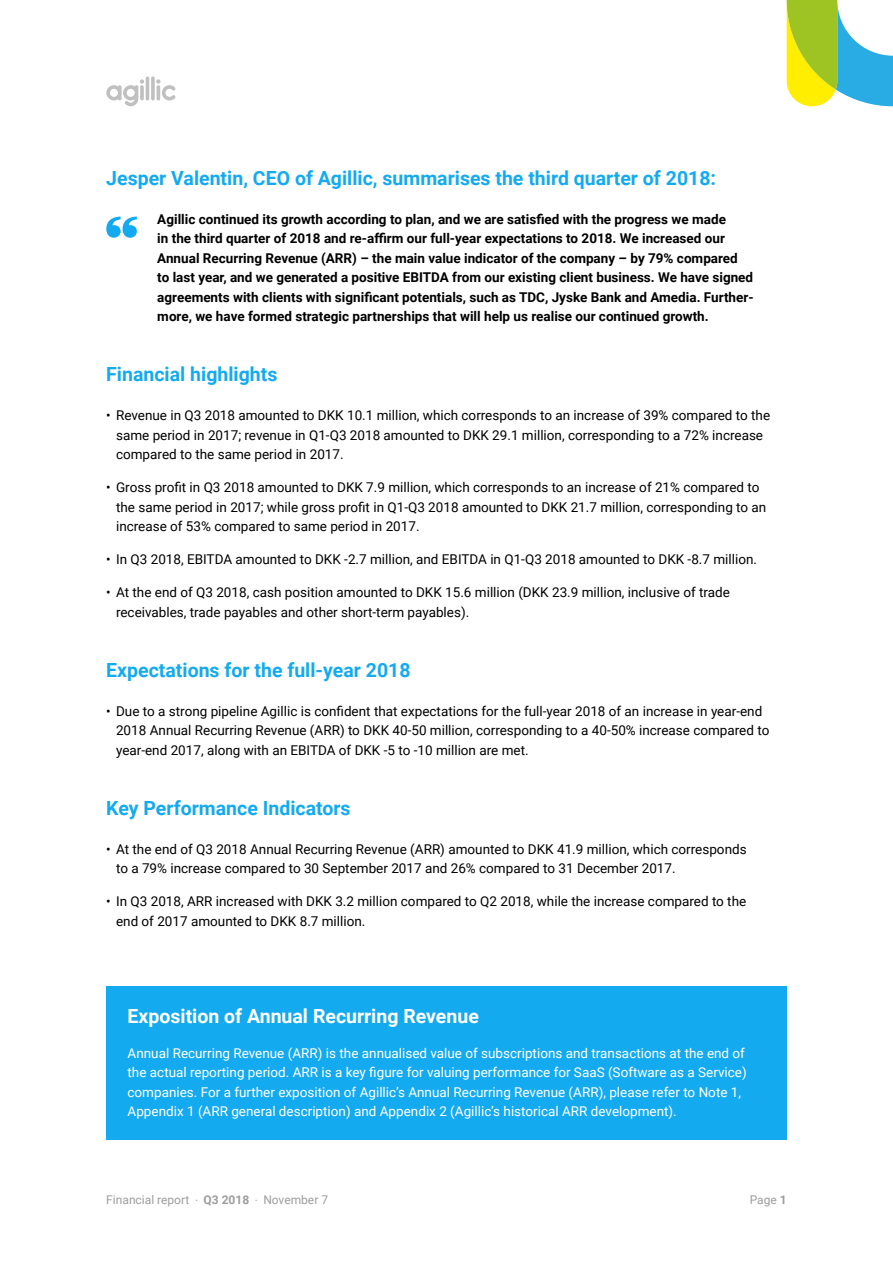
<style>
.page{position:relative;width:893px;height:1263px;background:#fff}
.page>*{position:absolute;margin:0;border:0;box-sizing:border-box;transform-origin:0 0}
.Rubrik{font:700 19.5px "Roboto";color:#14aaf0}
.Rubrik-2{font:700 19.5px "Roboto";color:#fff}
.t1{font:13.5px/19.5px "Roboto";color:#000}
.Rubrik2{font:700 13.5px/19.5px "Roboto";color:#000}
.Brødtekst{font:13.5px/19.5px "Roboto";color:#fff}
.t2{font:12px "Roboto";color:#9d9d9c}
.s1{font-weight:700}
</style>
<div class="page">
<hr style="left:146px;top:76px;width:3px;height:24px;background:#000;border-radius:2px">
<svg style="left:151px;top:76px;width:4px;height:24px"></svg>
<svg style="left:156px;top:79px;width:19px;height:21px"></svg>
<svg style="left:106px;top:79px;width:38px;height:27px"></svg>
<svg style="left:787px;top:0;width:106px;height:106px"></svg>
<div style="left:106px;top:986px;width:681px;height:154px;background:#14aaf0"></div>
<svg style="left:106px;top:217px;width:31px;height:21px"></svg>
<p class="Rubrik" style="left:106px;top:164px;width:611px">Jesper Valentin, CEO of Agillic, summarises the third quarter of 2018:</p>
<p class="Rubrik2" style="left:157px;top:209px;width:598px">Agillic continued its growth according to plan, and we are satisfied with the progress we made<br>in the third quarter of 2018 and re-affirm our full-year expectations to 2018. We increased our Annual Recurring Revenue (ARR) – the main value indicator of the company – by 79% compared<br>to last year, and we generated a positive EBITDA from our existing client business. We have signed agreements with clients with significant potentials, such as TDC, Jyske Bank and Amedia. Further&shy;more, we have formed strategic partnerships that will help us realise our continued growth.</p>
<p class="Rubrik" style="left:106px;top:361px;width:173px">Financial highlights</p>
<p class="t1" style="left:116px;top:405px;width:656px;text-indent:-10px">• Revenue in Q3 2018 amounted to DKK 10.1 million, which corresponds to an increase of 39% compared to the same period in 2017; revenue in Q1-Q3 2018 amounted to DKK 29.1 million, corresponding to a 72% increase compared to the same period in 2017.</p>
<p class="t1" style="left:116px;top:477px;width:652px;text-indent:-10px">• Gross profit in Q3 2018 amounted to DKK 7.9 million, which corresponds to an increase of 21% compared to the same period in 2017; while gross profit in Q1-Q3 2018 amounted to DKK 21.7 million, corresponding to an increase of 53% compared to same period in 2017.</p>
<p class="t1" style="left:106px;top:549px;width:652px">• In Q3 2018, EBITDA amounted to DKK -2.7 million, and EBITDA in Q1-Q3 2018 amounted to DKK -8.7 million.</p>
<p class="t1" style="left:116px;top:582px;width:615px;text-indent:-10px">• At the end of Q3 2018, cash position amounted to DKK 15.6 million (DKK 23.9 million, inclusive of trade receivables, trade payables and other short-term payables).</p>
<p class="Rubrik" style="left:106px;top:656px;width:306px">Expectations for the full-year 2018</p>
<p class="t1" style="left:116px;top:701px;width:655px;text-indent:-10px">• Due to a strong pipeline Agillic is confident that expectations for the full-year 2018 of an increase in year-end<br>2018 Annual Recurring Revenue (ARR) to DKK 40-50 million, corresponding to a 40-50% increase compared to year-end 2017, along with an EBITDA of DKK -5 to -10 million are met.</p>
<p class="Rubrik" style="left:106px;top:794px;width:246px">Key Performance Indicators</p>
<p class="t1" style="left:116px;top:839px;width:632px;text-indent:-10px">• At the end of Q3 2018 Annual Recurring Revenue (ARR) amounted to DKK 41.9 million, which corresponds to a 79% increase compared to 30 September 2017 and 26% compared to 31 December 2017.</p>
<p class="t1" style="left:116px;top:891px;width:632px;text-indent:-10px">• In Q3 2018, ARR increased with DKK 3.2 million compared to Q2 2018, while the increase compared to the end of 2017 amounted to DKK 8.7 million.</p>
<p class="Rubrik-2" style="left:128px;top:1003px;width:353px">Exposition of Annual Recurring Revenue</p>
<p class="Brødtekst" style="left:128px;top:1043px;width:621px">Annual Recurring Revenue (ARR) is the annualised value of subscriptions and transactions at the end of the actual reporting period. ARR is a key figure for valuing performance for SaaS (Software as a Service) companies. For a further exposition of Agillic’s Annual Recurring Revenue (ARR), please refer to Note 1, Appendix 1 (ARR general description) and Appendix 2 (Agillic’s historical ARR development).</p>
<p class="t2" style="left:106px;top:1191px;width:223px">Financial report ‧ <span class="s1">Q3 2018</span> ‧ November 7</p>
<p class="t2" style="left:750px;top:1191px;width:38px">Page <span class="s1">1</span></p>
</div>
